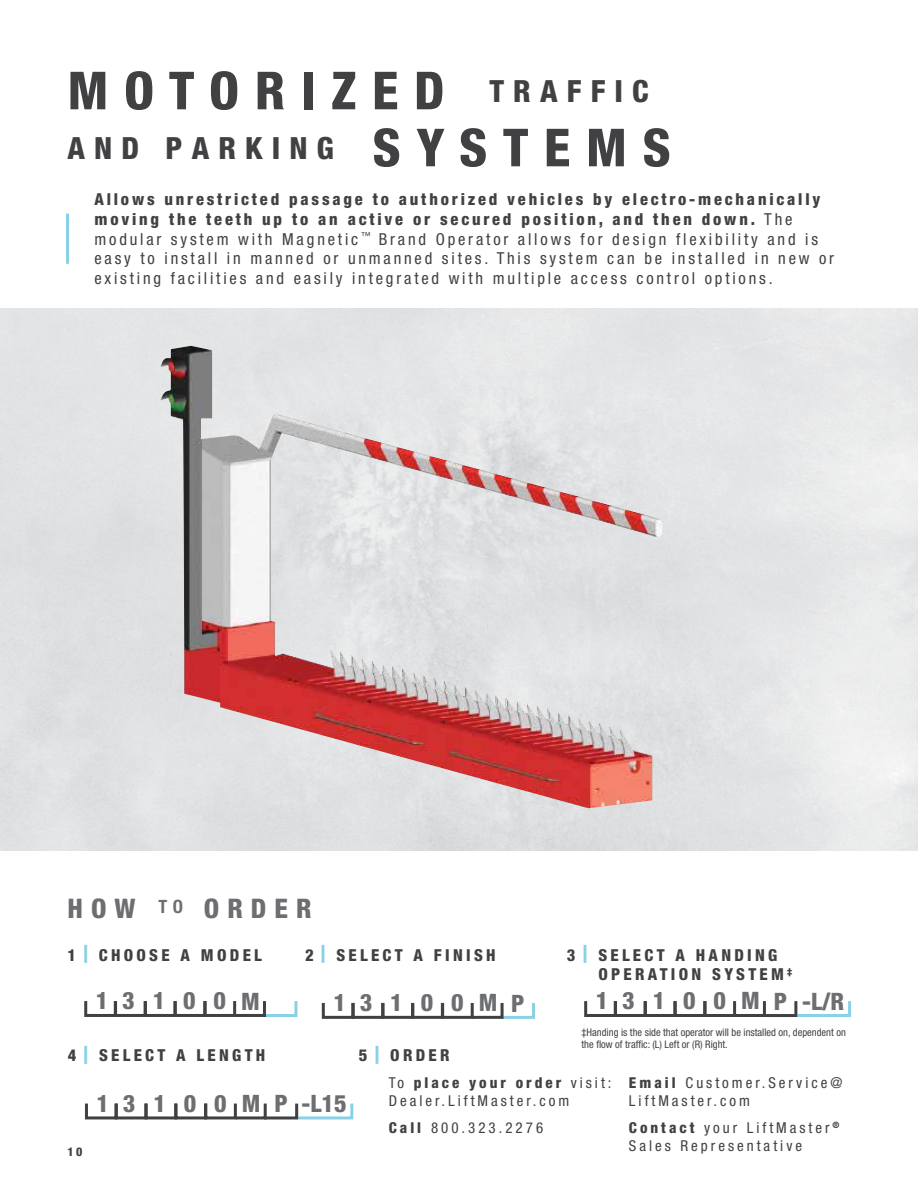
<style>
.page{position:relative;width:918px;height:1188px;background:#fff}
.page>*{position:absolute;margin:0;border:0;box-sizing:border-box;transform-origin:0 0}
.t1{font:800 condensed 52.5px "Helvetica Neue LT Pro";letter-spacing:.3em;color:#414042}
.t2{font:800 condensed 30.6px "Helvetica Neue LT Pro";letter-spacing:.3em;color:#414042}
.t3{font:800 condensed 27px "Helvetica Neue LT Pro";letter-spacing:.3em;color:#6d6e71}
.t4{font:800 condensed 24px "Helvetica Neue LT Pro";letter-spacing:.585em;color:#6d6e71}
.t5{font:800 condensed 24px "Helvetica Neue LT Pro";letter-spacing:.685em;color:#6d6e71}
.t6{font:condensed 16.5px/19.8px "Helvetica Neue LT Pro";letter-spacing:.17em;color:#414042}
.t7{font:800 condensed 16.5px/19.8px "Helvetica Neue LT Pro";letter-spacing:.2em;color:#414042}
.t8{font:condensed 15px/18px "Helvetica Neue LT Pro";letter-spacing:.2em;color:#414042}
.t9{font:800 condensed 12px "Helvetica Neue LT Pro";color:#414042}
.t10{font:condensed 10.5px/12.6px "Helvetica Neue LT Pro";color:#414042}
.s1{font-size:30.6px}
.s2{font-size:52.5px}
.s3{font-weight:800}
.s4{font-weight:900;font-stretch:normal;font-size:18px;color:#89d1e6}
</style>
<div class="page">
<img style="left:161px;top:346px;width:501px;height:462px">
<svg style="left:236px;top:1001px;width:62px;height:16px"></svg>
<svg style="left:233px;top:1103px;width:121px;height:17px"></svg>
<div style="left:114px;top:1000px;width:33px;height:17px;border:3px solid #414042"></div>
<div style="left:115px;top:1102px;width:32px;height:17px;border:3px solid #414042"></div>
<div style="left:84px;top:1000px;width:33px;height:17px;border:3px solid #414042"></div>
<div style="left:85px;top:1102px;width:33px;height:17px;border:3px solid #414042"></div>
<div style="left:144px;top:1000px;width:32px;height:17px;border:3px solid #414042"></div>
<div style="left:145px;top:1102px;width:32px;height:17px;border:3px solid #414042"></div>
<div style="left:174px;top:1000px;width:32px;height:17px;border:3px solid #414042"></div>
<div style="left:174px;top:1102px;width:33px;height:17px;border:3px solid #414042"></div>
<div style="left:204px;top:1000px;width:32px;height:17px;border:3px solid #414042"></div>
<div style="left:204px;top:1102px;width:33px;height:17px;border:3px solid #414042"></div>
<svg style="left:474px;top:1003px;width:61px;height:16px"></svg>
<div style="left:352px;top:1001px;width:32px;height:18px;border:3px solid #414042"></div>
<div style="left:322px;top:1001px;width:32px;height:18px;border:3px solid #414042"></div>
<div style="left:381px;top:1001px;width:33px;height:18px;border:3px solid #414042"></div>
<div style="left:411px;top:1001px;width:33px;height:18px;border:3px solid #414042"></div>
<div style="left:441px;top:1001px;width:33px;height:18px;border:3px solid #414042"></div>
<svg style="left:736px;top:1001px;width:116px;height:16px"></svg>
<div style="left:614px;top:1000px;width:33px;height:17px;border:3px solid #414042"></div>
<div style="left:584px;top:1000px;width:33px;height:17px;border:3px solid #414042"></div>
<div style="left:644px;top:1000px;width:32px;height:17px;border:3px solid #414042"></div>
<div style="left:674px;top:1000px;width:32px;height:17px;border:3px solid #414042"></div>
<div style="left:704px;top:1000px;width:32px;height:17px;border:3px solid #414042"></div>
<hr style="left:66px;top:214px;width:3px;height:50px;background:#89d1e6">
<h1 class="t1" style="left:68px;top:59px;width:583px">MOTORIZED <span class="s1">TRAFFIC</span></h1>
<h2 class="t2" style="left:68px;top:130px;width:605px">AND PARKING <span class="s2">SYSTEMS</span></h2>
<p class="t6" style="left:94px;top:189px;width:741px"><span class="s3">Allows unrestricted passage to authorized vehicles by electro-mechanically moving the teeth up to an active or secured position, and then down.</span> The modular system with Magnetic <sup>™</sup> Brand Operator allows for design flexibility and is easy to install in manned or unmanned sites. This system can be installed in new or existing facilities and easily integrated with multiple access control options.</p>
<h3 class="t3" style="left:68px;top:891px;width:246px">HOW <sup>TO</sup> ORDER</h3>
<p class="t7" style="left:68px;top:945px;width:196px">1 <span class="s4">|</span> CHOOSE A MODEL</p>
<p class="t7" style="left:305px;top:945px;width:192px">2 <span class="s4">|</span> SELECT A FINISH</p>
<h3 class="t4" style="left:96px;top:986px;width:14px">1</h3>
<h3 class="t4" style="left:122px;top:986px;width:14px">3</h3>
<h3 class="t4" style="left:153px;top:986px;width:14px">1</h3>
<h3 class="t4" style="left:183px;top:986px;width:14px">0</h3>
<h3 class="t4" style="left:214px;top:986px;width:14px">0</h3>
<h3 class="t4" style="left:241px;top:986px;width:20px">M</h3>
<h3 class="t5" style="left:333px;top:988px;width:193px">13100MP</h3>
<p class="t7" style="left:68px;top:1045px;width:199px">4 <span class="s4">|</span> SELECT A LENGTH</p>
<p class="t7" style="left:359px;top:1045px;width:92px">5 <span class="s4">|</span> ORDER</p>
<p class="t7" style="left:598px;top:945px;width:195px;text-indent:-31px">3 <span class="s4">|</span> SELECT A HANDING<br>OPERATION SYSTEM <sup>‡</sup></p>
<h3 class="t4" style="left:596px;top:986px;width:250px">13 1 0 0MP-L/R</h3>
<p class="t10" style="left:582px;top:1025px;width:266px">‡Handing is the side that operator will be installed on, dependent on the flow of traffic: (L) Left or (R) Right.</p>
<p class="t9" style="left:68px;top:1144px;width:16px">10</p>
<h3 class="t4" style="left:97px;top:1088px;width:14px">1</h3>
<h3 class="t4" style="left:123px;top:1088px;width:14px">3</h3>
<h3 class="t4" style="left:153px;top:1088px;width:14px">1</h3>
<h3 class="t4" style="left:184px;top:1088px;width:14px">0</h3>
<h3 class="t4" style="left:214px;top:1088px;width:14px">0</h3>
<h3 class="t4" style="left:242px;top:1088px;width:20px">M</h3>
<h3 class="t4" style="left:274px;top:1088px;width:74px">P -L15</h3>
<p class="t8" style="left:389px;top:1074px;width:224px">To <span class="s3">place your order</span> visit:<br>Dealer.LiftMaster.com</p>
<p class="t8" style="left:389px;top:1118px;width:156px"><span class="s3">Call</span> 800.323.2276</p>
<p class="t8" style="left:629px;top:1074px;width:215px"><span class="s3">Email</span> Customer.Service@<br>LiftMaster.com</p>
<p class="t8" style="left:629px;top:1118px;width:212px"><span class="s3">Contact</span> your LiftMaster <sup>®<br></sup>Sales Representative</p>
</div>
